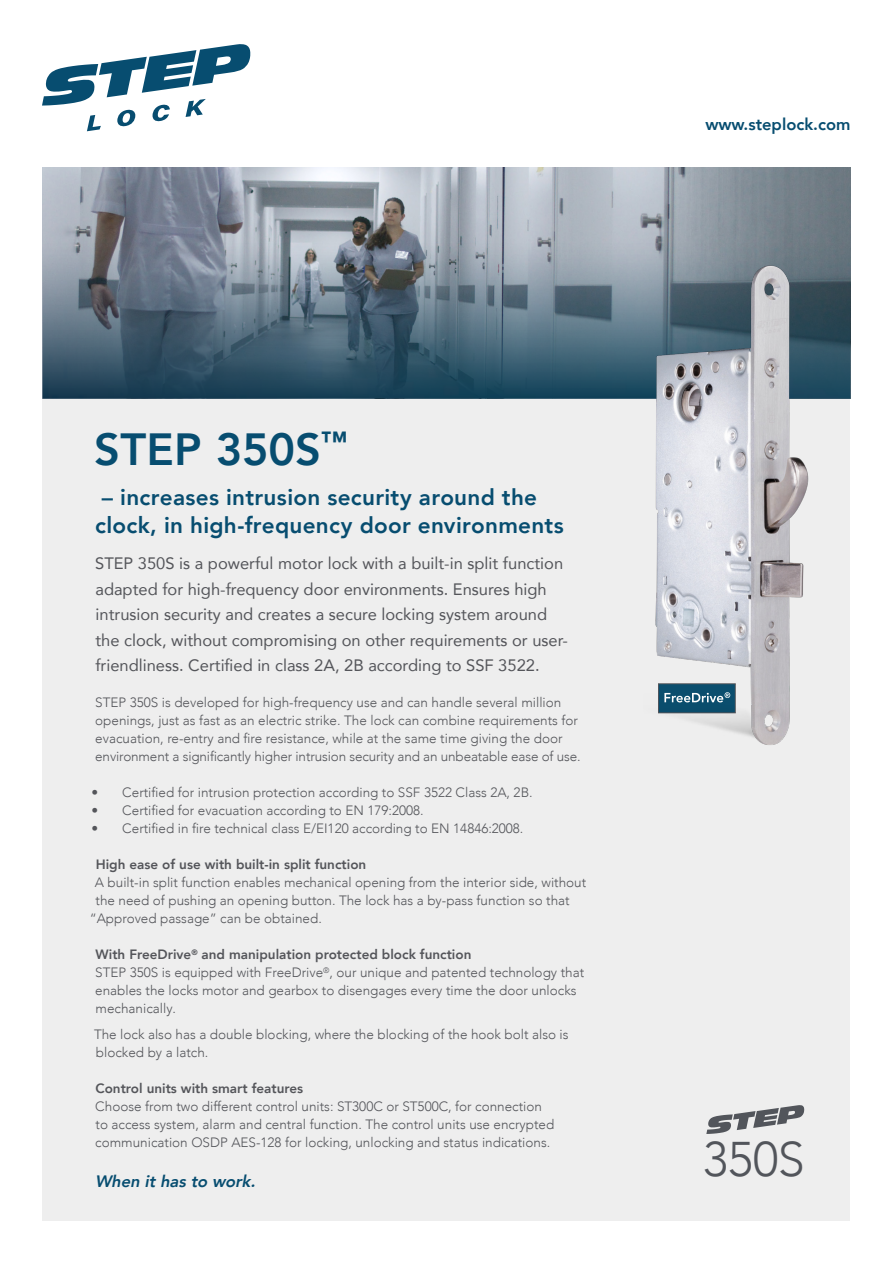
<style>
.page{position:relative;width:893px;height:1263px;background:#fff}
.page>*{position:absolute;margin:0;border:0;box-sizing:border-box;transform-origin:0 0}
.t1{font:300 48.6px "Avenir LT Com";color:#52555b}
.Rubrik{font:800 45px "Avenir LT Com";color:#074d70}
.Rubrik-2{font:800 22.5px/28.5px "Avenir LT Com";letter-spacing:.015em;color:#074d70}
.Rubrik-3{font:16.5px/25.5px "Avenir LT Com";color:#54555a}
.t2{font:800 16.5px "Avenir LT Com";color:#074d70}
.Mellanrubrik{font:italic 800 16.5px "Avenir LT Com";color:#074d70}
.t3{font:300 13.5px/18px "Avenir LT Com";color:#54555a}
.t4{font:800 13.5px "Avenir LT Com";color:#54555a}
</style>
<div class="page">
<svg style="left:42px;top:44px;width:208px;height:87px"></svg>
<div style="left:43px;top:399px;width:807px;height:821px;background:#eee"></div>
<svg style="left:706px;top:1105px;width:98px;height:29px"></svg>
<img style="left:43px;top:168px;width:807px;height:231px">
<img style="left:643px;top:248px;width:178px;height:497px">
<p class="Rubrik" style="left:94px;top:422px;width:255px">STEP 350S<sup>™</sup></p>
<p class="Rubrik-2" style="left:95px;top:483px;width:470px">– increases intrusion security around the clock, in high-frequency door environments</p>
<p class="Rubrik-3" style="left:95px;top:550px;width:474px">STEP 350S is a powerful motor lock with a built-in split function adapted for high-frequency door environments. Ensures high intrusion security and creates a secure locking system around the clock, without compromising on other requirements or user&shy;friendliness. Certified in class 2A, 2B according to SSF 3522.</p>
<p class="t3" style="left:95px;top:693px;width:487px">STEP 350S is developed for high-frequency use and can handle several million openings, just as fast as an electric strike. The lock can combine requirements for evacuation, re-entry and fire resistance, while at the same time giving the door environment a significantly higher intrusion security and an unbeatable ease of use.</p>
<p class="t3" style="left:91px;top:783px;width:443px">• Certified for intrusion protection according to SSF 3522 Class 2A, 2B.</p>
<p class="t3" style="left:91px;top:801px;width:334px">• Certified for evacuation according to EN 179:2008.</p>
<p class="t3" style="left:91px;top:819px;width:434px">• Certified in fire technical class E/EI120 according to EN 14846:2008.</p>
<p class="t4" style="left:96px;top:856px;width:272px">High ease of use with built-in split function</p>
<p class="t3" style="left:95px;top:873px;width:493px">A built-in split function enables mechanical opening from the interior side, without</p>
<p class="t3" style="left:96px;top:891px;width:476px">the need of pushing an opening button. The lock has a by-pass function so that</p>
<p class="t3" style="left:90px;top:909px;width:234px">“Approved passage” can be obtained.</p>
<p class="t4" style="left:96px;top:946px;width:377px">With FreeDrive<sup>®</sup> and manipulation protected block function</p>
<p class="t3" style="left:95px;top:963px;width:490px">STEP 350S is equipped with FreeDrive<sup>®</sup>, our unique and patented technology that enables the locks motor and gearbox to disengages every time the door unlocks mechanically.</p>
<p class="t3" style="left:94px;top:1025px;width:476px">The lock also has a double blocking, where the blocking of the hook bolt also is blocked by a latch.</p>
<p class="t4" style="left:95px;top:1080px;width:209px">Control units with smart features</p>
<p class="t3" style="left:95px;top:1097px;width:461px">Choose from two different control units: ST300C or ST500C, for connection to access system, alarm and central function. The control units use encrypted communication OSDP AES-128 for locking, unlocking and status indications.</p>
<p class="Mellanrubrik" style="left:95px;top:1172px;width:165px">When it has to work.</p>
<p class="t2" style="left:705px;top:114px;width:147px">www.steplock.com</p>
<p class="t1" style="left:703px;top:1131px;width:103px">350S</p>
</div>
